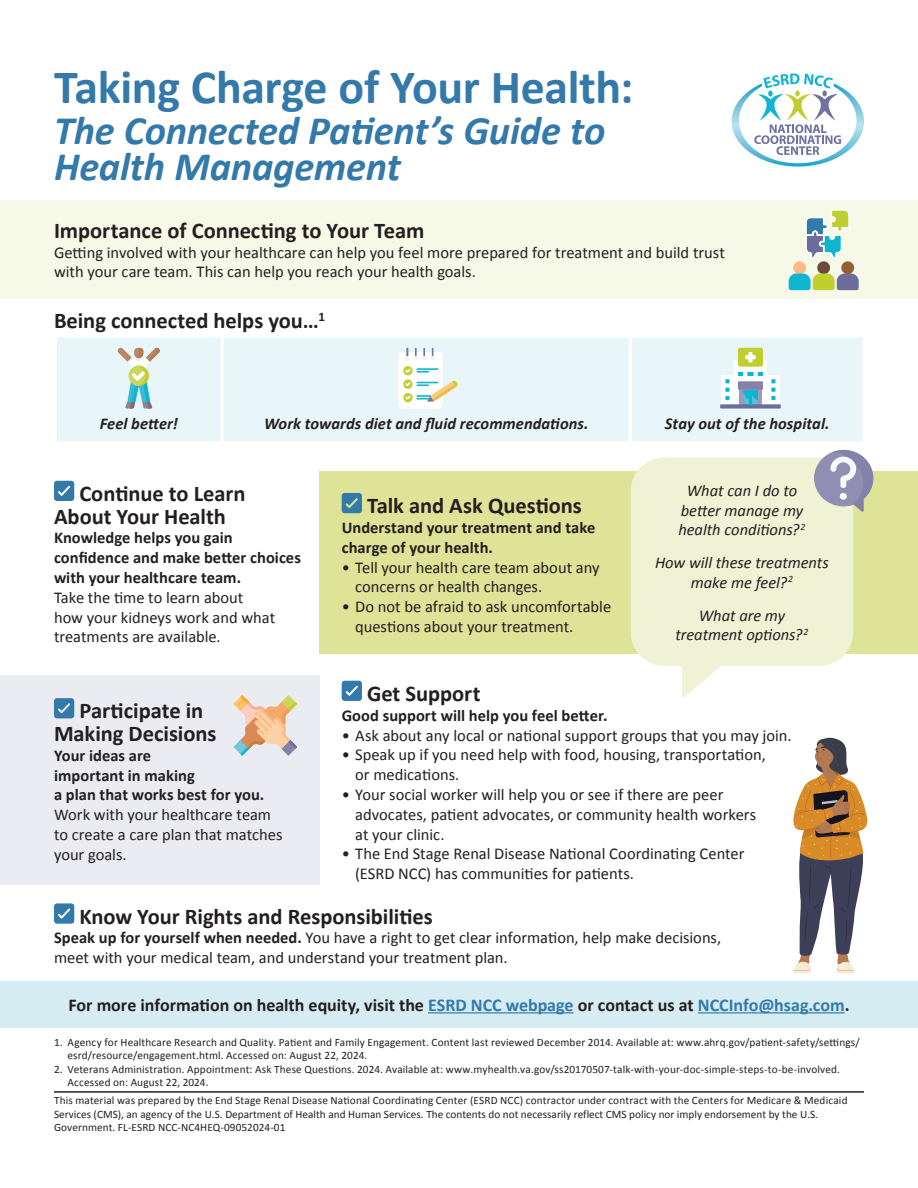
<style>
.page{position:relative;width:918px;height:1188px;background:#fff}
.page>*{position:absolute;margin:0;border:0;box-sizing:border-box;transform-origin:0 0}
.t1{font:700 48px "Calibri";letter-spacing:-.01em;color:#3379aa}
.t2{font:italic 700 40.5px/36px "Calibri";letter-spacing:-.005em;color:#3379aa}
.t3{font:700 22.5px/22.5px "Calibri";letter-spacing:-.005em;color:#231f20}
.t4{font:700 18px "Calibri";color:#231f20}
.t5{font:16.5px/19.8px "Calibri";letter-spacing:-.005em;color:#231f20}
.t6{font:700 16.5px/19.8px "Calibri";color:#231f20}
.t7{font:italic 16.5px/19.5px "Calibri";letter-spacing:-.005em;color:#231f20;text-align:center}
.t8{font:italic 700 16.5px "Calibri";color:#231f20}
.t9{font:11.25px/13.5px "Calibri";letter-spacing:.01em;color:#231f20}
.s1{font-weight:400}
.s2{font-weight:700}
.s3{color:#3379aa}
</style>
<div class="page">
<div style="left:0;top:200px;width:918px;height:99px;background:#f7f9e8"></div>
<div style="left:0;top:981px;width:918px;height:47px;background:#d6ecf3"></div>
<svg style="left:54px;top:903px;width:20px;height:21px"></svg>
<svg style="left:732px;top:74px;width:132px;height:93px"></svg>
<hr style="left:428px;top:1012px;width:146px;height:1px;background:#3379aa">
<hr style="left:698px;top:1012px;width:147px;height:1px;background:#3379aa">
<hr style="left:54px;top:1091px;width:810px;height:2px;background:#231f20">
<div style="left:320px;top:471px;width:598px;height:183px;background:#dde397"></div>
<svg style="left:631px;top:458px;width:222px;height:239px;fill:#eff2d4"></svg>
<svg style="left:54px;top:481px;width:20px;height:20px"></svg>
<svg style="left:342px;top:493px;width:20px;height:20px"></svg>
<div style="left:57px;top:337px;width:805px;height:104px;background:#e9f6f9"></div>
<hr style="left:221px;top:337px;width:3px;height:104px;background:#fff">
<hr style="left:629px;top:337px;width:3px;height:104px;background:#fff">
<div style="left:0;top:675px;width:320px;height:210px;background:#ebebf2"></div>
<svg style="left:54px;top:698px;width:20px;height:20px"></svg>
<svg style="left:342px;top:681px;width:20px;height:20px"></svg>
<svg style="left:233px;top:695px;width:64px;height:61px"></svg>
<div style="left:738px;top:348px;width:25px;height:19px;background:#c0ce30;border-radius:2px"></div>
<svg style="left:721px;top:352px;width:59px;height:52px"></svg>
<div style="left:738px;top:381px;width:25px;height:9px;background:#8482ab"></div>
<div style="left:720px;top:404px;width:61px;height:5px;background:#6c6d9d"></div>
<hr style="left:749px;top:390px;width:3px;height:14px;background:#0db5d1">
<svg style="left:398px;top:348px;width:60px;height:61px"></svg>
<svg style="left:117px;top:348px;width:43px;height:61px"></svg>
<svg style="left:814px;top:450px;width:59px;height:62px"></svg>
<svg style="left:793px;top:737px;width:74px;height:237px"></svg>
<svg style="left:789px;top:209px;width:70px;height:81px"></svg>
<h1 class="t1" style="left:54px;top:57px;width:581px">Taking Charge of Your Health:</h1>
<h1 class="t2" style="left:54px;top:112px;width:553px">The Connected Patient’s Guide to<br>Health Management</h1>
<h2 class="t3" style="left:54px;top:219px;width:372px">Importance of Connecting to Your Team</h2>
<p class="t5" style="left:54px;top:242px;width:673px">Getting involved with your healthcare can help you feel more prepared for treatment and build trust with your care team. This can help you reach your health goals.</p>
<h2 class="t3" style="left:54px;top:310px;width:273px">Being connected helps you…<sup>1</sup></h2>
<p class="t8" style="left:100px;top:413px;width:80px">Feel better!</p>
<p class="t8" style="left:264px;top:413px;width:326px">Work towards diet and fluid recommendations.</p>
<p class="t8" style="left:665px;top:413px;width:166px">Stay out of the hospital.</p>
<p class="t3" style="left:54px;top:482px;width:193px;text-indent:25px">Continue to Learn<br>About Your Health</p>
<p class="t6" style="left:54px;top:528px;width:248px">Knowledge helps you gain confidence and make better choices with your healthcare team.<br><span class="s1">Take the time to learn about<br>how your kidneys work and what treatments are available.</span></p>
<p class="t3" style="left:367px;top:495px;width:216px">Talk and Ask Questions</p>
<p class="t6" style="left:342px;top:518px;width:255px">Understand your treatment and take charge of your health.</p>
<p class="t5" style="left:355px;top:557px;width:246px;text-indent:-13px">• Tell your health care team about any concerns or health changes.</p>
<p class="t5" style="left:355px;top:597px;width:258px;text-indent:-13px">• Do not be afraid to ask uncomfortable questions about your treatment.</p>
<p class="t7" style="left:678px;top:480px;width:128px">What can I do to better manage my health conditions?<sup>2</sup></p>
<p class="t7" style="left:655px;top:552px;width:175px">How will these treatments make me feel?<sup>2</sup></p>
<p class="t7" style="left:676px;top:605px;width:134px">What are my treatment options?<sup>2</sup></p>
<p class="t3" style="left:367px;top:682px;width:115px">Get Support</p>
<p class="t6" style="left:342px;top:705px;width:267px">Good support will help you feel better.</p>
<p class="t5" style="left:342px;top:725px;width:452px">• Ask about any local or national support groups that you may join.</p>
<p class="t5" style="left:355px;top:745px;width:412px;text-indent:-14px">• Speak up if you need help with food, housing, transportation, or medications.</p>
<p class="t5" style="left:355px;top:785px;width:403px;text-indent:-13px">• Your social worker will help you or see if there are peer advocates, patient advocates, or community health workers at your clinic.</p>
<p class="t5" style="left:355px;top:844px;width:391px;text-indent:-13px">• The End Stage Renal Disease National Coordinating Center (ESRD NCC) has communities for patients.</p>
<p class="t3" style="left:79px;top:905px;width:355px">Know Your Rights and Responsibilities</p>
<p class="t5" style="left:54px;top:928px;width:669px"><span class="s2">Speak up for yourself when needed.</span> You have a right to get clear information, help make decisions, meet with your medical team, and understand your treatment plan.</p>
<p class="t4" style="left:68px;top:993px;width:783px">For more information on health equity, visit the <span class="s3">ESRD NCC webpage</span> or contact us at <span class="s3">NCCInfo@hsag.com</span>.</p>
<p class="t9" style="left:68px;top:1035px;width:794px;text-indent:-14px">1. Agency for Healthcare Research and Quality. Patient and Family Engagement. Content last reviewed December 2014. Available at: www.ahrq.gov/patient-safety/settings/ esrd/resource/engagement.html. Accessed on: August 22, 2024.</p>
<p class="t9" style="left:68px;top:1062px;width:774px;text-indent:-14px">2. Veterans Administration. Appointment: Ask These Questions. 2024. Available at: www.myhealth.va.gov/ss20170507-talk-with-your-doc-simple-steps-to-be-involved.<br>Accessed on: August 22, 2024.</p>
<p class="t9" style="left:54px;top:1094px;width:795px">This material was prepared by the End Stage Renal Disease National Coordinating Center (ESRD NCC) contractor under contract with the Centers for Medicare &amp; Medicaid<br>Services (CMS), an agency of the U.S. Department of Health and Human Services. The contents do not necessarily reflect CMS policy nor imply endorsement by the U.S.<br>Government. FL-ESRD NCC-NC4HEQ-09052024-01</p>
<p class="t3" style="left:54px;top:700px;width:164px;text-align:center">Participate in<br>Making Decisions</p>
<p class="t5" style="left:54px;top:745px;width:230px"><span class="s2">Your ideas are<br>important in making<br>a plan that works best for you.<br></span>Work with your healthcare team to create a care plan that matches your goals.</p>
</div>
